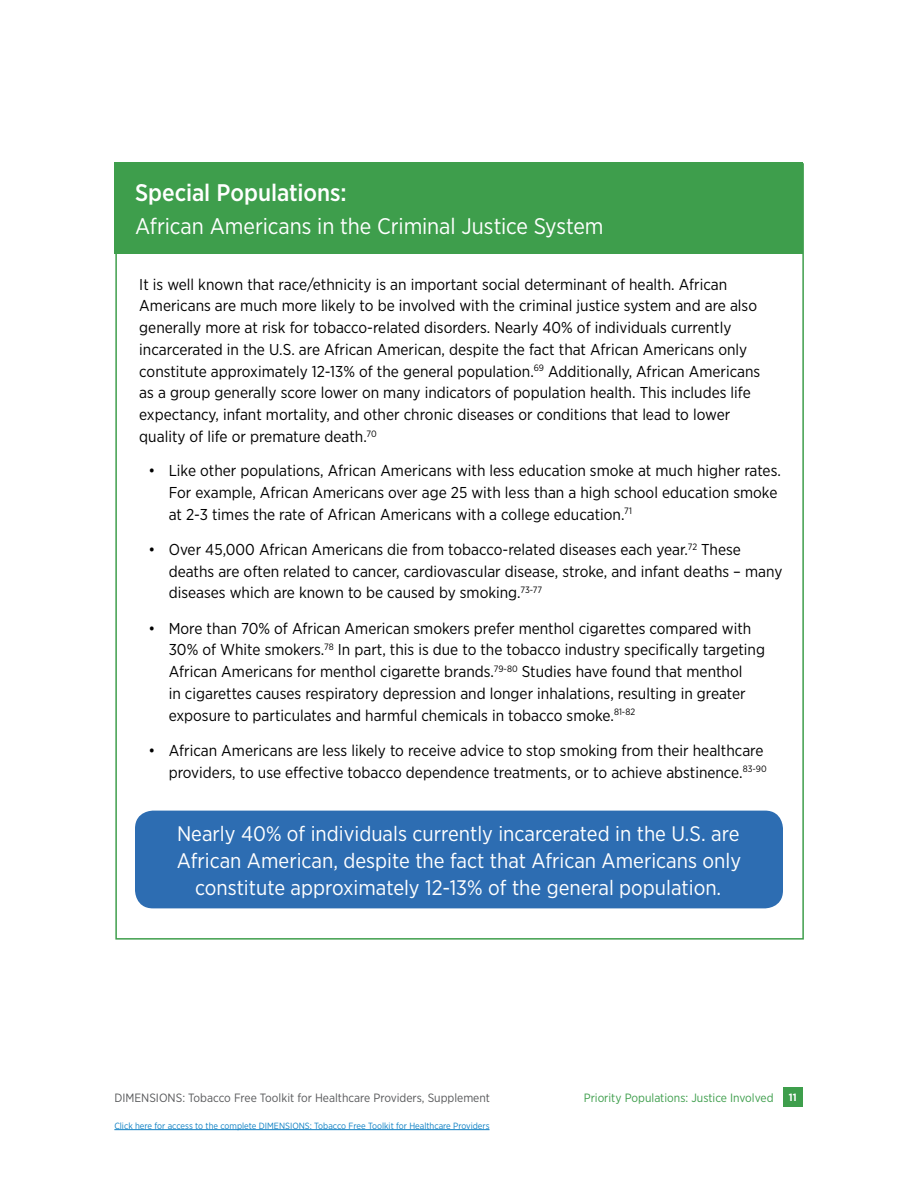
<style>
.page{position:relative;width:918px;height:1188px;background:#fff}
.page>*{position:absolute;margin:0;border:0;box-sizing:border-box;transform-origin:0 0}
.t1{font:500 24px "Gotham Narrow";color:#fff}
.t2{font:22.5px "Gotham Narrow";letter-spacing:-.005em;color:#fff}
.t3{font:21px/27px "Gotham Narrow";color:#fff;text-align:center}
.t4{font:15.75px/21.8px "Gotham Narrow";color:#000}
.t5{font:12px "Gotham Narrow";color:#58595b}
.t6{font:12px "Gotham Narrow";color:#3e9e4c}
.t7{font:700 10.5px "Gotham Narrow";color:#fff}
.t8{font:9px "Gotham Narrow";color:#1081c4}
</style>
<div class="page">
<div style="left:783px;top:1088px;width:19px;height:19px;background:#3e9e4c"></div>
<hr style="left:114px;top:1129px;width:376px;height:1px;background:#1081c4">
<div style="left:115px;top:162px;width:688px;height:92px;background:#3e9e4c"></div>
<div style="left:135px;top:811px;width:648px;height:97px;background:#2d6db2;border-radius:18px"></div>
<h1 class="t1" style="left:135px;top:178px;width:213px">Special Populations:</h1>
<h2 class="t2" style="left:135px;top:212px;width:470px">African Americans in the Criminal Justice System</h2>
<p class="t4" style="left:139px;top:273px;width:623px">It is well known that race/ethnicity is an important social determinant of health. African Americans are much more likely to be involved with the criminal justice system and are also generally more at risk for tobacco-related disorders. Nearly 40% of individuals currently incarcerated in the U.S. are African American, despite the fact that African Americans only constitute approximately 12-13% of the general population.<sup>69</sup> Additionally, African Americans as a group generally score lower on many indicators of population health. This includes life expectancy, infant mortality, and other chronic diseases or conditions that lead to lower quality of life or premature death.<sup>70</sup></p>
<p class="t4" style="left:169px;top:459px;width:614px;text-indent:-20px">• Like other populations, African Americans with less education smoke at much higher rates.<br>For example, African Americans over age 25 with less than a high school education smoke at 2-3 times the rate of African Americans with a college education.<sup>71</sup></p>
<p class="t4" style="left:169px;top:538px;width:615px;text-indent:-20px">• Over 45,000 African Americans die from tobacco-related diseases each year.<sup>72</sup> These deaths are often related to cancer, cardiovascular disease, stroke, and infant deaths – many diseases which are known to be caused by smoking.<sup>73-77</sup></p>
<p class="t4" style="left:169px;top:617px;width:598px;text-indent:-20px">• More than 70% of African American smokers prefer menthol cigarettes compared with 30% of White smokers.<sup>78</sup> In part, this is due to the tobacco industry specifically targeting African Americans for menthol cigarette brands.<sup>79-80</sup> Studies have found that menthol<br>in cigarettes causes respiratory depression and longer inhalations, resulting in greater exposure to particulates and harmful chemicals in tobacco smoke.<sup>81-82</sup></p>
<p class="t4" style="left:148px;top:739px;width:620px;text-align:right">• African Americans are less likely to receive advice to stop smoking from their healthcare providers, to use effective tobacco dependence treatments, or to achieve abstinence.<sup>83-90</sup></p>
<h3 class="t3" style="left:177px;top:820px;width:566px">Nearly 40% of individuals currently incarcerated in the U.S. are<br>African American, despite the fact that African Americans only constitute approximately 12-13% of the general population.</h3>
<p class="t5" style="left:114px;top:1090px;width:377px">DIMENSIONS: Tobacco Free Toolkit for Healthcare Providers, Supplement</p>
<p class="t6" style="left:584px;top:1090px;width:191px">Priority Populations: Justice Involved</p>
<p class="t7" style="left:789px;top:1091px;width:9px">11</p>
<p class="t8" style="left:114px;top:1120px;width:377px">Click here for access to the complete DIMENSIONS: Tobacco Free Toolkit for Healthcare Providers</p>
</div>
